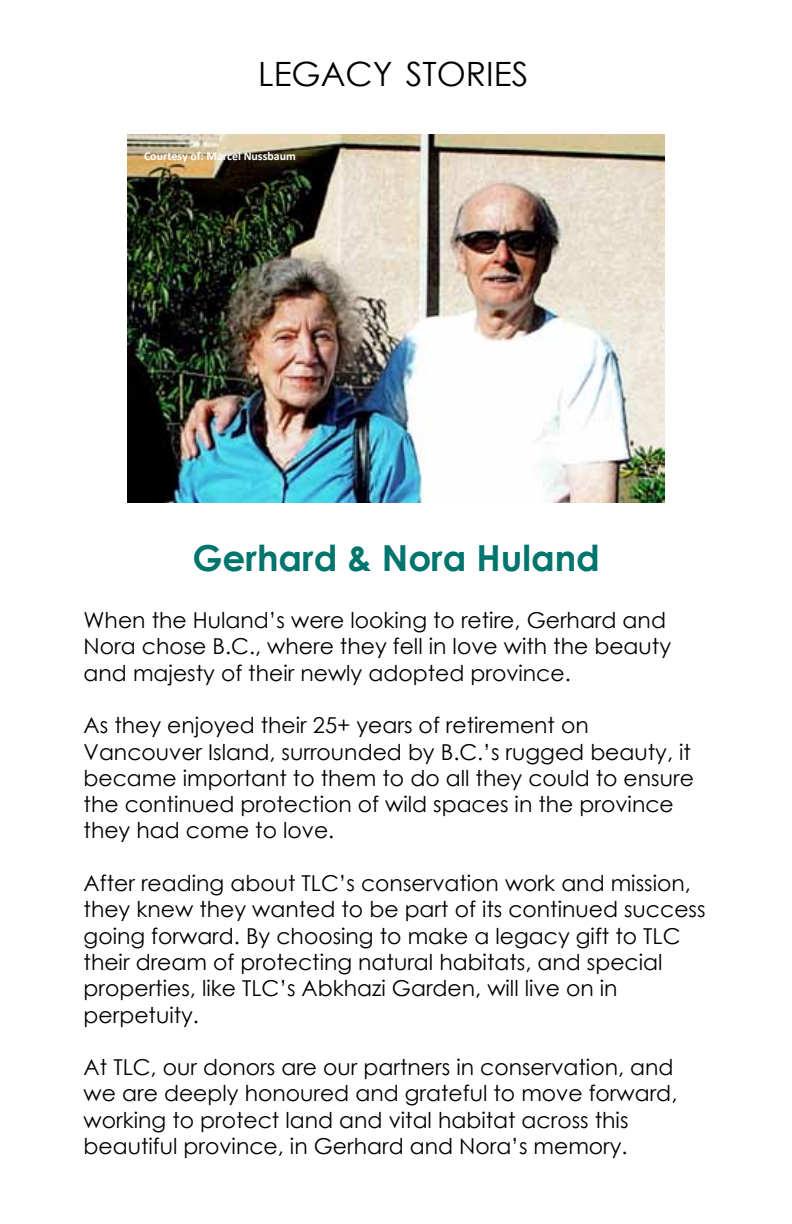
<style>
.page{position:relative;width:792px;height:1224px;background:#fff}
.page>*{position:absolute;margin:0;border:0;box-sizing:border-box;transform-origin:0 0}
.t1{font:700 35.8px "Century Gothic";color:#00756d}
.t2{font:33.4px "Century Gothic";color:#000}
.t3{font:22px/26.4px "Century Gothic";color:#000}
.t4{font:700 12px "Calibri";color:#fff}
</style>
<div class="page">
<img style="left:128px;top:134px;width:536px;height:369px">
<h2 class="t2" style="left:258px;top:51px;width:272px">LEGACY STORIES</h2>
<p class="t4" style="left:144px;top:147px;width:153px">Courtesy of: Marcel Nussbaum</p>
<h1 class="t1" style="left:192px;top:530px;width:409px">Gerhard &amp; Nora Huland</h1>
<p class="t3" style="left:84px;top:607px;width:589px">When the Huland’s were looking to retire, Gerhard and<br>Nora chose B.C., where they fell in love with the beauty and majesty of their newly adopted province.</p>
<p class="t3" style="left:84px;top:712px;width:612px">As they enjoyed their 25+ years of retirement on Vancouver Island, surrounded by B.C.’s rugged beauty, it became important to them to do all they could to ensure the continued protection of wild spaces in the province they had come to love.</p>
<p class="t3" style="left:84px;top:870px;width:623px">After reading about TLC’s conservation work and mission, they knew they wanted to be part of its continued success going forward. By choosing to make a legacy gift to TLC their dream of protecting natural habitats, and special properties, like TLC’s Abkhazi Garden, will live on in perpetuity.</p>
<p class="t3" style="left:84px;top:1054px;width:595px">At TLC, our donors are our partners in conservation, and we are deeply honoured and grateful to move forward, working to protect land and vital habitat across this beautiful province, in Gerhard and Nora’s memory.</p>
</div>
